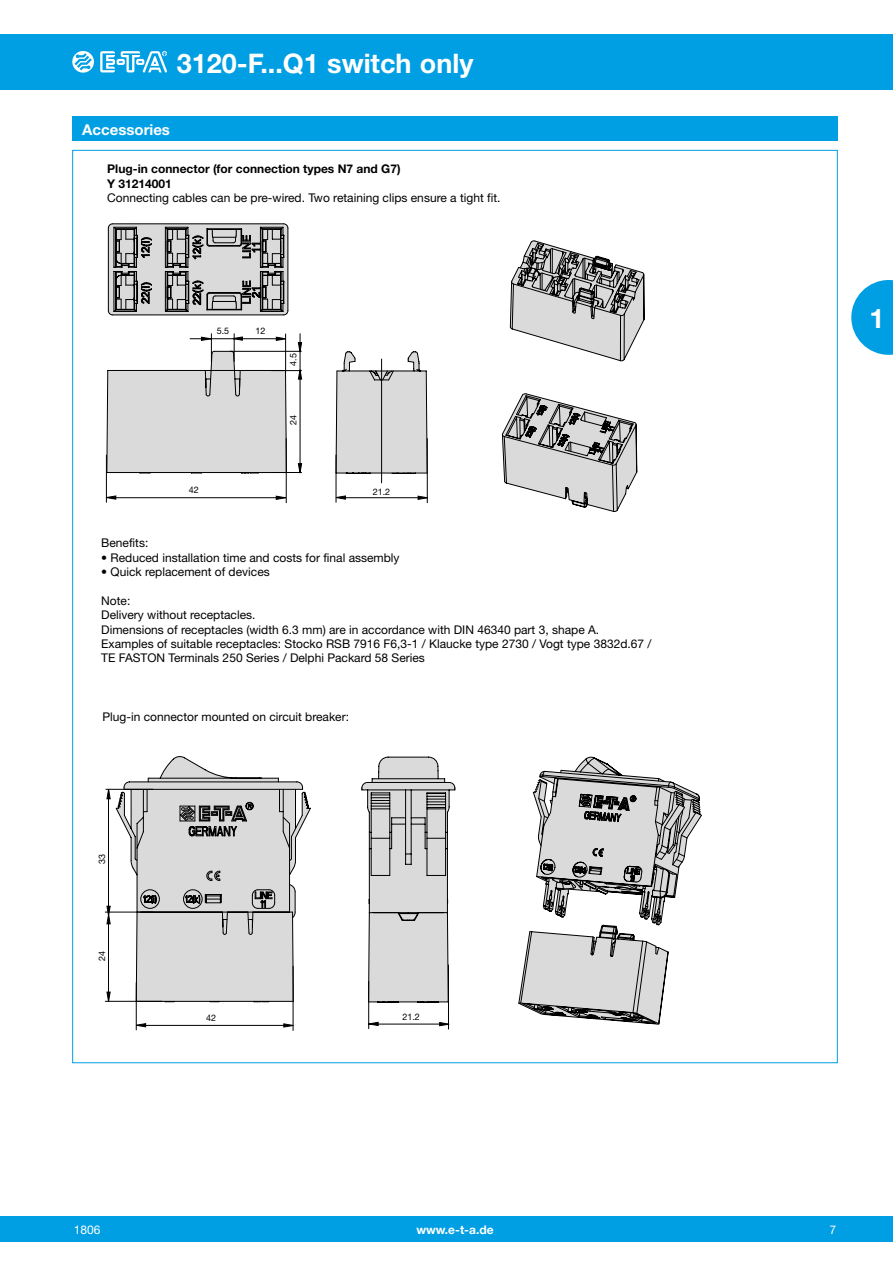
<style>
.page{position:relative;width:893px;height:1263px;background:#fff}
.page>*{position:absolute;margin:0;border:0;box-sizing:border-box;transform-origin:0 0}
.t1{font:700 27px "Helvetica Neue LT";color:#fff}
.t2{font:700 15px "Helvetica Neue LT";color:#fff}
.t3{font:12px/14.4px "Helvetica Neue LT";color:#000}
.t4{font:700 12px/14.4px "Helvetica Neue LT";color:#000}
.t5{font:700 12px "Helvetica Neue LT";color:#fff}
.t6{font:12px "Helvetica Neue LT";color:#fff}
.t7{font:12px "Helvetica Neue LT";color:#fff;scale:.95 1}
.t8{font:9px "Helvetica Neue LT";color:#000}
</style>
<div class="page">
<div style="left:0;top:1216px;width:893px;height:26px;background:#009ee3"></div>
<div style="left:0;top:34px;width:893px;height:55px;background:#009ee3"></div>
<svg style="left:72px;top:51px;width:22px;height:22px"></svg>
<svg style="left:100px;top:51px;width:67px;height:21px"></svg>
<svg style="left:851px;top:280px;width:42px;height:75px"></svg>
<div style="left:72px;top:116px;width:766px;height:25px;background:#009ee3"></div>
<svg style="left:108px;top:223px;width:181px;height:93px;background:#9f9f9f"></svg>
<svg style="left:502px;top:240px;width:143px;height:272px"></svg>
<hr style="left:106px;top:455px;width:1px;height:48px;background:#000">
<hr style="left:286px;top:438px;width:1px;height:65px;background:#000">
<hr style="left:114px;top:497px;width:165px;height:1px;background:#000">
<svg style="left:105px;top:496px;width:11px;height:3px"></svg>
<svg style="left:276px;top:496px;width:11px;height:4px"></svg>
<svg style="left:106px;top:333px;width:322px;height:150px"></svg>
<hr style="left:336px;top:455px;width:1px;height:48px;background:#000">
<hr style="left:427px;top:438px;width:1px;height:65px;background:#000">
<hr style="left:340px;top:497px;width:80px;height:1px;background:#000">
<svg style="left:335px;top:496px;width:11px;height:3px"></svg>
<svg style="left:418px;top:496px;width:10px;height:4px"></svg>
<svg style="left:148px;top:756px;width:307px;height:247px"></svg>
<svg style="left:518px;top:757px;width:184px;height:268px"></svg>
<hr style="left:136px;top:982px;width:1px;height:48px;background:#000">
<hr style="left:293px;top:966px;width:1px;height:65px;background:#000">
<hr style="left:144px;top:1025px;width:143px;height:1px;background:#000">
<hr style="left:106px;top:789px;width:47px;height:1px;background:#000">
<hr style="left:105px;top:1001px;width:57px;height:1px;background:#000">
<hr style="left:105px;top:912px;width:48px;height:1px;background:#000">
<svg style="left:135px;top:1023px;width:11px;height:4px"></svg>
<svg style="left:283px;top:1023px;width:11px;height:4px"></svg>
<svg style="left:107px;top:778px;width:204px;height:225px"></svg>
<hr style="left:368px;top:981px;width:1px;height:48px;background:#000">
<hr style="left:448px;top:964px;width:1px;height:65px;background:#000">
<hr style="left:369px;top:1024px;width:74px;height:1px;background:#000">
<svg style="left:368px;top:1022px;width:10px;height:4px"></svg>
<svg style="left:439px;top:1022px;width:11px;height:4px"></svg>
<h1 class="t1" style="left:177px;top:53px;width:298px">3120-F...Q1 switch only</h1>
<p class="t2" style="left:82px;top:124px;width:89px">Accessories</p>
<p class="t4" style="left:107px;top:163px;width:295px">Plug-in connector (for connection types N7 and G7)<br>Y 31214001</p>
<p class="t3" style="left:107px;top:192px;width:395px">Connecting cables can be pre-wired. Two retaining clips ensure a tight fit.</p>
<p class="t8" style="left:217px;top:328px;width:14px">5.5</p>
<p class="t8" style="left:189px;top:487px;width:12px">42</p>
<p class="t8" style="left:255px;top:328px;width:12px">12</p>
<p class="t8" style="left:290px;top:366px;width:14px;rotate:-90deg">4.5</p>
<p class="t8" style="left:290px;top:425px;width:12px;rotate:-90deg">24</p>
<p class="t8" style="left:373px;top:488px;width:19px">21.2</p>
<p class="t3" style="left:101px;top:537px;width:49px">Benefits:</p>
<p class="t3" style="left:101px;top:551px;width:300px">• Reduced installation time and costs for final assembly</p>
<p class="t3" style="left:101px;top:566px;width:170px">• Quick replacement of devices</p>
<p class="t3" style="left:101px;top:594px;width:552px">Note:<br>Delivery without receptacles.<br>Dimensions of receptacles (width 6.3 mm) are in accordance with DIN 46340 part 3, shape A.<br>Examples of suitable receptacles: Stocko RSB 7916 F6,3-1 / Klaucke type 2730 / Vogt type 3832d.67 / TE FASTON Terminals 250 Series / Delphi Packard 58 Series</p>
<p class="t3" style="left:103px;top:711px;width:248px">Plug-in connector mounted on circuit breaker:</p>
<p class="t8" style="left:99px;top:863px;width:12px;rotate:-90deg">33</p>
<p class="t8" style="left:99px;top:961px;width:12px;rotate:-90deg">24</p>
<p class="t8" style="left:206px;top:1015px;width:12px">42</p>
<p class="t8" style="left:402px;top:1013px;width:19px">21.2</p>
<h1 class="t1" style="left:869px;top:308px;width:17px">1</h1>
<p class="t6" style="left:74px;top:1222px;width:28px">1806</p>
<p class="t5" style="left:416px;top:1222px;width:79px">www.e-t-a.de</p>
<p class="t7" style="left:830px;top:1225px;width:8px">7</p>
</div>
